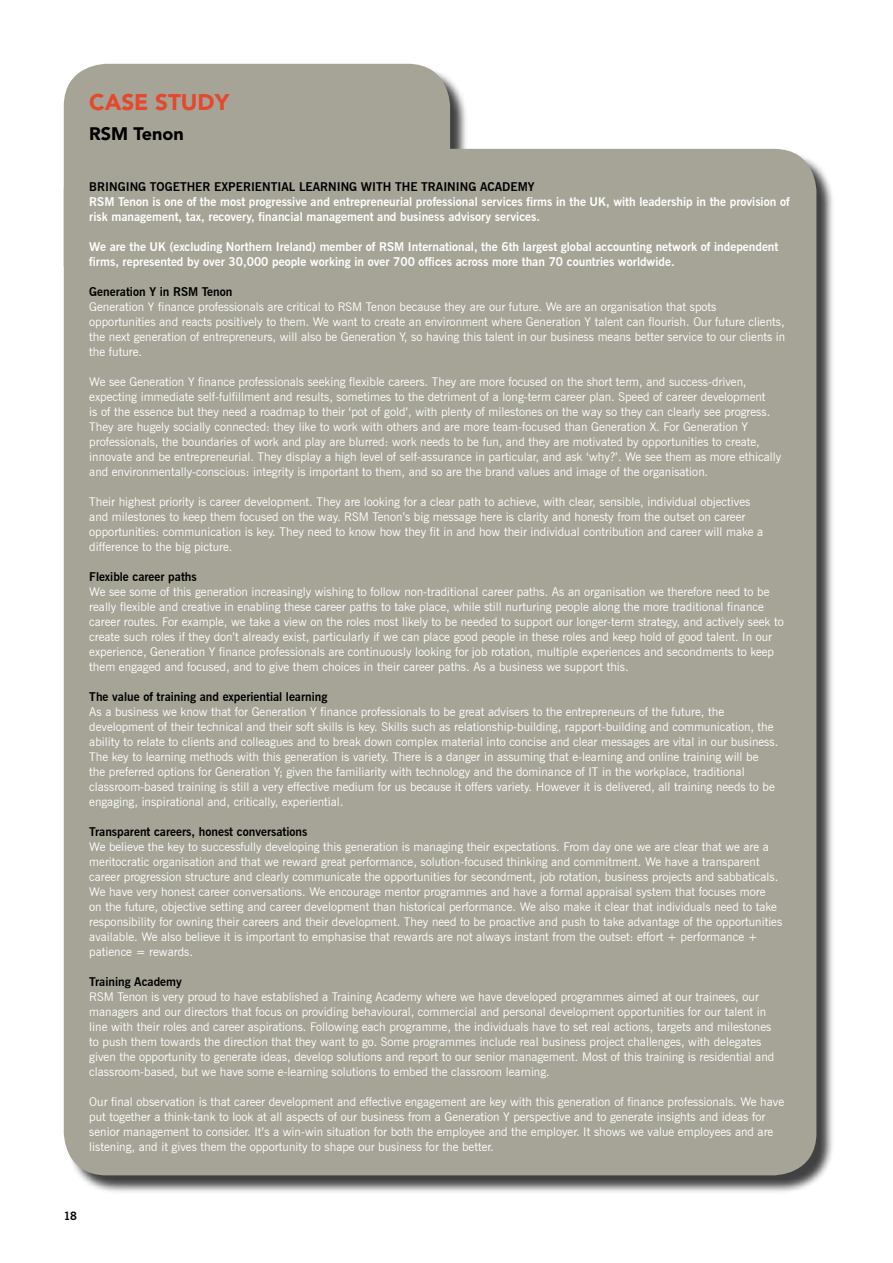
<style>
.page{position:relative;width:893px;height:1263px;background:#fff}
.page>*{position:absolute;margin:0;border:0;box-sizing:border-box;transform-origin:0 0}
.t1{font:900 22.5px "Avenir";color:#e6472d}
.t2{font:900 18px "Avenir";color:#000}
.t3{font:12px/15px "News Gothic BT";color:#fff}
.t4{font:700 12px/15px "News Gothic BT";color:#fff}
.t5{font:700 12px "News Gothic BT";color:#000}
.t6{font:700 11.25px "News Gothic BT";color:#000}
</style>
<div class="page">
<div style="left:66px;top:66px;width:769px;height:1128px;background:#000;opacity:.75"></div>
<div style="left:64px;top:64px;width:386px;height:243px;background:#a5a496;border-radius:43px"></div>
<div style="left:64px;top:149px;width:752px;height:1026px;background:#a5a496;border-radius:43px"></div>
<h1 class="t1" style="left:89px;top:89px;width:82px">CASE STUD</h1>
<h1 class="t1" style="left:215px;top:89px;width:16px">Y</h1>
<h2 class="t2" style="left:89px;top:123px;width:96px">RSM Tenon</h2>
<p class="t5" style="left:89px;top:179px;width:447px">Bringing togeth er experiential learning with th e Training Academy</p>
<p class="t4" style="left:89px;top:194px;width:9px">RSM</p>
<p class="t4" style="left:89px;top:194px;width:702px;text-indent:29px">Tenon is one of the most progressive and entrepreneurial professional services firms in the U K, with leadership in the provision of risk management, tax, recovery, financial management and business advisory services.</p>
<p class="t4" style="left:89px;top:239px;width:299px">We are the U K (excluding Northern I reland) member of RSM</p>
<p class="t4" style="left:89px;top:239px;width:691px;text-indent:319px">I nternational, the 6th largest global accounting network of independent firms, represented by over 30,000 people working in over 700 offices across more than 70 countries worldwide.</p>
<p class="t5" style="left:89px;top:284px;width:93px">Generation Y in RSM</p>
<p class="t5" style="left:202px;top:284px;width:32px">Tenon</p>
<p class="t3" style="left:89px;top:299px;width:698px">Generation Y finance professionals are critical to RSM Tenon because they are our future. We are an organisation that spots opportunities and reacts positively to them. We want to create an environment where Generation Y talent can flourish. Our future clients, the next generation of entrepreneurs, will also be Generation Y, so having this talent in our business means better service to our clients in the future.</p>
<p class="t3" style="left:89px;top:374px;width:693px">We see Generation Y finance professionals seeking flexible careers. They are more focused on the short term, and success-driven, expecting immediate self-fulfillment and results, sometimes to the detriment of a long-term career plan. Speed of career development<br>is of the essence but they need a roadmap to their ‘pot of gold’, with plenty of milestones on the way so they can clearly see progress.<br>They are hugely socially connected: they like to work with others and are more team-focused than Generation X. For Generation Y professionals, the boundaries of work and play are blurred: work needs to be fun, and they are motivated by opportunities to create, innovate and be entrepreneurial. They display a high level of self-assurance in particular, and ask ‘why?’. We see them as more ethically and environmentally-conscious: integrity is important to them, and so are the brand values and image of the organisation.</p>
<p class="t3" style="left:89px;top:494px;width:675px">Their highest priority is career development. They are looking for a clear path to achieve, with clear, sensible, individual objectives and milestones to keep them focused on the way. RSM Tenon’s big message here is clarity and honesty from the outset on career opportunities: communication is key. They need to know how they fit in and how their individual contribution and career will make a difference to the big picture.</p>
<p class="t5" style="left:89px;top:569px;width:109px">Flexible career paths</p>
<p class="t3" style="left:89px;top:584px;width:696px">We see some of this generation increasingly wishing to follow non-traditional career paths. As an organisation we therefore need to be really flexible and creative in enabling these career paths to take place, while still nurturing people along the more traditional finance career routes. For example, we take a view on the roles most likely to be needed to support our longer-term strategy, and actively seek to create such roles if they don’t already exist, particularly if we can place good people in these roles and keep hold of good talent. In our experience, Generation Y finance professionals are continuously looking for job rotation, multiple experiences and secondments to keep them engaged and focused, and to give them choices in their career paths. As a business we support this.</p>
<p class="t5" style="left:89px;top:689px;width:240px">The value of training and experiential learning</p>
<p class="t3" style="left:89px;top:704px;width:690px">As a business we know that for Generation Y finance professionals to be great advisers to the entrepreneurs of the future, the development of their technical and their soft skills is key. Skills such as relationship-building, rapport-building and communication, the ability to relate to clients and colleagues and to break down complex material into concise and clear messages are vital in our business.<br>The key to learning methods with this generation is variety. There is a danger in assuming that e-learning and online training will be<br>the preferred options for Generation Y; given the familiarity with technology and the dominance of IT in the workplace, traditional classroom‑based training is still a very effective medium for us because it offers variety. However it is delivered, all training needs to be engaging, inspirational and, critically, experiential.</p>
<p class="t5" style="left:89px;top:824px;width:220px">Transparent careers, honest conversations</p>
<p class="t3" style="left:89px;top:839px;width:694px">We believe the key to successfully developing this generation is managing their expectations. From day one we are clear that we are a meritocratic organisation and that we reward great performance, solution-focused thinking and commitment. We have a transparent career progression structure and clearly communicate the opportunities for secondment, job rotation, business projects and sabbaticals.<br>We have very honest career conversations. We encourage mentor programmes and have a formal appraisal system that focuses more<br>on the future, objective setting and career development than historical performance. We also make it clear that individuals need to take responsibility for owning their careers and their development. They need to be proactive and push to take advantage of the opportunities available. We also believe it is important to emphasise that rewards are not always instant from the outset: effort + performance + patience = rewards.</p>
<p class="t5" style="left:89px;top:974px;width:94px">Training Academy</p>
<p class="t3" style="left:89px;top:989px;width:686px">RSM Tenon is very proud to have established a Training Academy where we have developed programmes aimed at our trainees, our managers and our directors that focus on providing behavioural, commercial and personal development opportunities for our talent in line with their roles and career aspirations. Following each programme, the individuals have to set real actions, targets and milestones to push them towards the direction that they want to go. Some programmes include real business project challenges, with delegates given the opportunity to generate ideas, develop solutions and report to our senior management. Most of this training is residential and classroom‑based, but we have some e-learning solutions to embed the classroom learning.</p>
<p class="t3" style="left:89px;top:1094px;width:696px">Our final observation is that career development and effective engagement are key with this generation of finance professionals. We have put together a think-tank to look at all aspects of our business from a Generation Y perspective and to generate insights and ideas for senior management to consider. It’s a win-win situation for both the employee and the employer. It shows we value employees and are listening, and it gives them the opportunity to shape our business for the better.</p>
<p class="t6" style="left:64px;top:1209px;width:15px">18</p>
</div>
